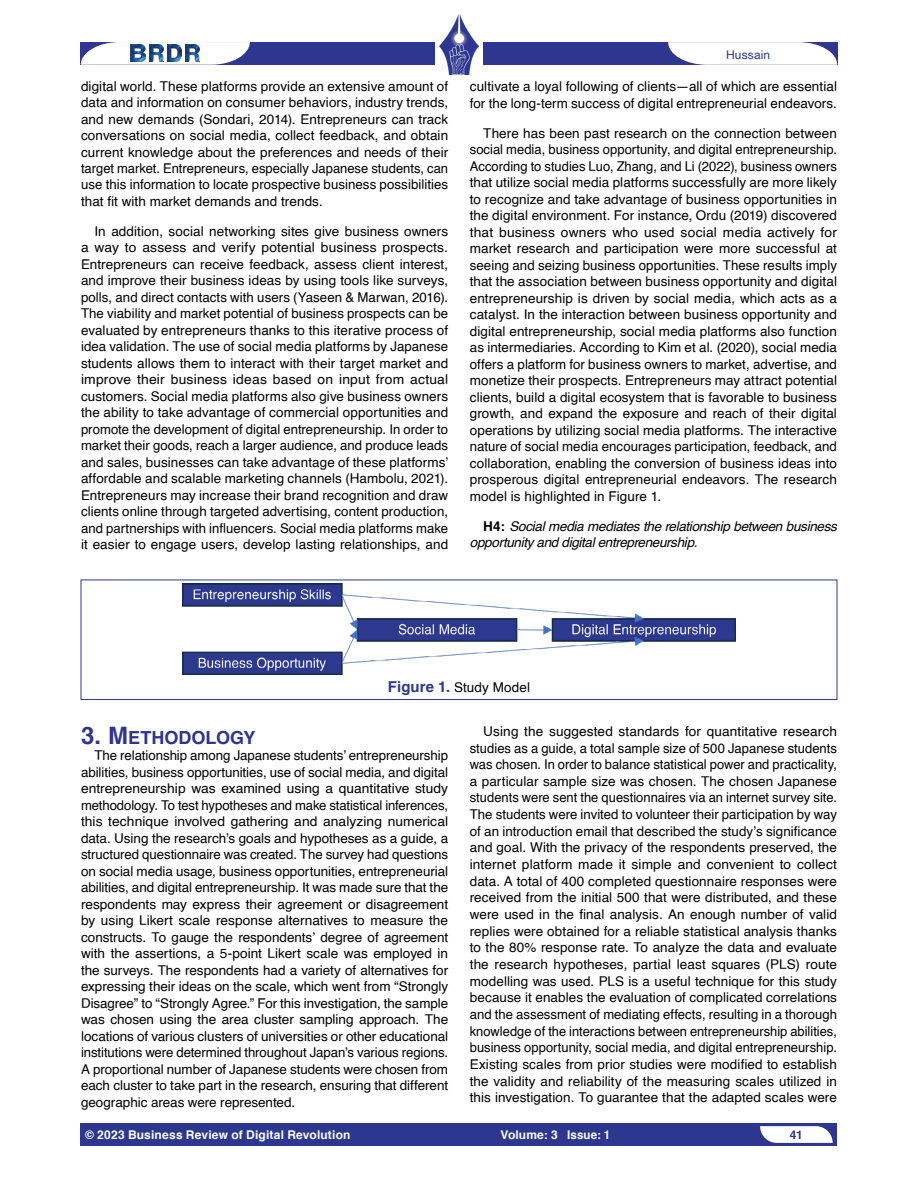
<style>
.page{position:relative;width:918px;height:1188px;background:#fff}
.page>*{position:absolute;margin:0;border:0;box-sizing:border-box;transform-origin:0 0}
.t1{font:700 18px "Helvetica";color:#303491}
.t2{font:13.5px/16.5px "Helvetica";letter-spacing:.005em;color:#000;text-align:justify}
.t3{font:italic 13.5px/16.5px "Helvetica";letter-spacing:-.025em;color:#000}
.t4{font:700 12px "Helvetica";letter-spacing:.015em;color:#fff}
.t5{font:12px "Helvetica";letter-spacing:.01em;color:#2d378f}
.t6{font:700 12px "Helvetica";color:#2d378f}
.s1{font-weight:700;font-style:normal}
.s2{font-weight:700;font-size:15px;color:#2d378f}
.s3{font-size:24px}
</style>
<div class="page">
<div style="left:81px;top:1123px;width:756px;height:23px;background:#2d378f"></div>
<svg style="left:483px;top:42px;width:354px;height:23px"></svg>
<img style="left:440px;top:15px;width:38px;height:59px">
<svg style="left:81px;top:42px;width:354px;height:23px"></svg>
<img style="left:167px;top:44px;width:15px;height:18px">
<img style="left:149px;top:44px;width:14px;height:18px">
<img style="left:131px;top:44px;width:14px;height:18px">
<img style="left:185px;top:44px;width:15px;height:18px">
<img style="left:182px;top:583px;width:554px;height:91px">
<div style="left:81px;top:580px;width:756px;height:120px;border:1px solid #2d378f"></div>
<p class="t2" style="left:81px;top:79px;width:369px">digital world. These platforms provide an extensive amount of data and information on consumer behaviors, industry trends, and new demands (Sondari, 2014). Entrepreneurs can track conversations on social media, collect feedback, and obtain current knowledge about the preferences and needs of their target market. Entrepreneurs, especially Japanese students, can use this information to locate prospective business possibilities that fit with market demands and trends.</p>
<p class="t2" style="left:81px;top:223px;width:369px;text-indent:14px">In addition, social networking sites give business owners a way to assess and verify potential business prospects.<br>Entrepreneurs can receive feedback, assess client interest, and improve their business ideas by using tools like surveys, polls, and direct contacts with users (Yaseen &amp; Marwan, 2016).<br>The viability and market potential of business prospects can be evaluated by entrepreneurs thanks to this iterative process of idea validation. The use of social media platforms by Japanese students allows them to interact with their target market and improve their business ideas based on input from actual customers. Social media platforms also give business owners the ability to take advantage of commercial opportunities and promote the development of digital entrepreneurship. In order to market their goods, reach a larger audience, and produce leads and sales, businesses can take advantage of these platforms’ affordable and scalable marketing channels (Hambolu, 2021).<br>Entrepreneurs may increase their brand recognition and draw clients online through targeted advertising, content production, and partnerships with influencers. Social media platforms make it easier to engage users, develop lasting relationships, and</p>
<p class="t5" style="left:726px;top:46px;width:46px">Hussain</p>
<p class="t2" style="left:470px;top:79px;width:369px">cultivate a loyal following of clients—all of which are essential for the long-term success of digital entrepreneurial endeavors.</p>
<p class="t2" style="left:470px;top:125px;width:369px;text-indent:14px">There has been past research on the connection between social media, business opportunity, and digital entrepreneurship.<br>According to studies Luo, Zhang, and Li (2022), business owners that utilize social media platforms successfully are more likely to recognize and take advantage of business opportunities in the digital environment. For instance, Ordu (2019) discovered that business owners who used social media actively for market research and participation were more successful at seeing and seizing business opportunities. These results imply that the association between business opportunity and digital entrepreneurship is driven by social media, which acts as a catalyst. In the interaction between business opportunity and digital entrepreneurship, social media platforms also function as intermediaries. According to Kim et al. (2020), social media offers a platform for business owners to market, advertise, and monetize their prospects. Entrepreneurs may attract potential clients, build a digital ecosystem that is favorable to business growth, and expand the exposure and reach of their digital operations by utilizing social media platforms. The interactive nature of social media encourages participation, feedback, and collaboration, enabling the conversion of business ideas into prosperous digital entrepreneurial endeavors. The research model is highlighted in Figure 1.</p>
<p class="t3" style="left:470px;top:518px;width:369px;text-indent:14px"><span class="s1">H4:</span> Social media mediates the relationship between business opportunity and digital entrepreneurship.</p>
<p class="t2" style="left:388px;top:680px;width:144px"><span class="s2">Figure 1.</span> Study Model</p>
<h1 class="t1" style="left:81px;top:723px;width:176px"><span class="s3">3. M</span>ETHODOLOGY</h1>
<p class="t2" style="left:81px;top:748px;width:369px;text-indent:14px">The relationship among Japanese students’ entrepreneurship abilities, business opportunities, use of social media, and digital entrepreneurship was examined using a quantitative study methodology. To test hypotheses and make statistical inferences, this technique involved gathering and analyzing numerical data. Using the research’s goals and hypotheses as a guide, a structured questionnaire was created. The survey had questions on social media usage, business opportunities, entrepreneurial abilities, and digital entrepreneurship. It was made sure that the respondents may express their agreement or disagreement by using Likert scale response alternatives to measure the constructs. To gauge the respondents’ degree of agreement with the assertions, a 5-point Likert scale was employed in the surveys. The respondents had a variety of alternatives for expressing their ideas on the scale, which went from “Strongly Disagree” to “Strongly Agree.” For this investigation, the sample was chosen using the area cluster sampling approach. The locations of various clusters of universities or other educational institutions were determined throughout Japan’s various regions.<br>A proportional number of Japanese students were chosen from each cluster to take part in the research, ensuring that different geographic areas were represented.</p>
<p class="t2" style="left:470px;top:723px;width:369px;text-indent:14px">Using the suggested standards for quantitative research studies as a guide, a total sample size of 500 Japanese students was chosen. In order to balance statistical power and practicality, a particular sample size was chosen. The chosen Japanese students were sent the questionnaires via an internet survey site.<br>The students were invited to volunteer their participation by way of an introduction email that described the study’s significance and goal. With the privacy of the respondents preserved, the internet platform made it simple and convenient to collect data. A total of 400 completed questionnaire responses were received from the initial 500 that were distributed, and these were used in the final analysis. An enough number of valid replies were obtained for a reliable statistical analysis thanks to the 80% response rate. To analyze the data and evaluate the research hypotheses, partial least squares (PLS) route modelling was used. PLS is a useful technique for this study because it enables the evaluation of complicated correlations and the assessment of mediating effects, resulting in a thorough knowledge of the interactions between entrepreneurship abilities, business opportunity, social media, and digital entrepreneurship.<br>Existing scales from prior studies were modified to establish the validity and reliability of the measuring scales utilized in this investigation. To guarantee that the adapted scales were</p>
<p class="t4" style="left:85px;top:1125px;width:267px">© 2023 Business Review of Digital Revolution</p>
<p class="t4" style="left:500px;top:1125px;width:111px">Volume: 3 Issue: 1</p>
<p class="t6" style="left:790px;top:1125px;width:15px">41</p>
</div>
